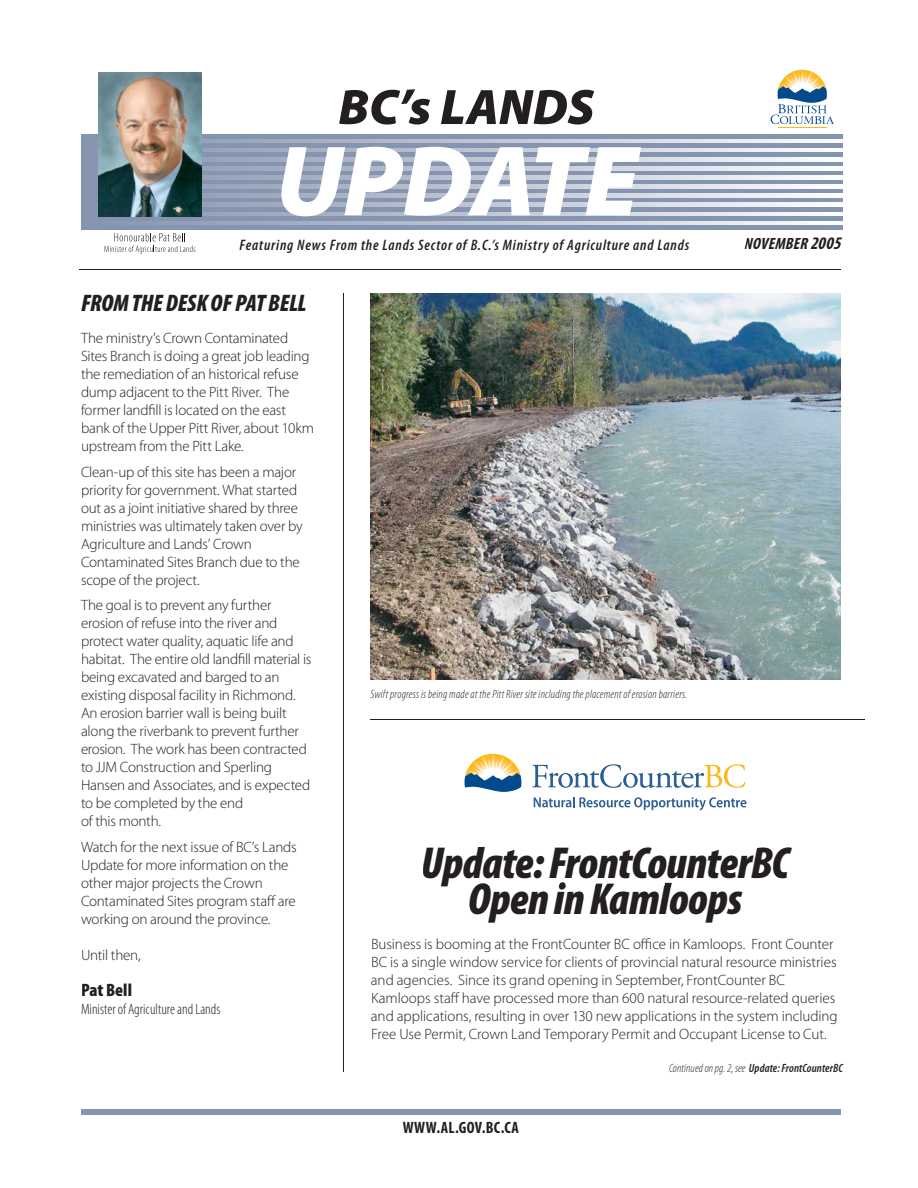
<style>
.page{position:relative;width:918px;height:1188px;background:#fff}
.page>*{position:absolute;margin:0;border:0;box-sizing:border-box;transform-origin:0 0}
.t1{font:italic 900 100.95px "Myriad Pro";color:#fff}
.t2{font:italic 900 50.1px "Myriad Pro";color:#231f20}
.t3{font:italic 900 condensed 45px "Myriad Pro";letter-spacing:-.015em;color:#231f20}
.t4{font:italic 900 condensed 24px "Myriad Pro";letter-spacing:-.01em;color:#231f20}
.t5{font:900 condensed 18px "Myriad Pro";letter-spacing:-.005em;color:#231f20}
.t6{font:700 condensed 16.5px "Myriad Pro";letter-spacing:.02em;color:#231f20}
.t7{font:italic 700 condensed 16.5px "Myriad Pro";color:#231f20}
.t8{font:italic 600 condensed 15.15px "Myriad Pro";letter-spacing:.055em;color:#231f20}
.t9{font:300 15px/18px "Myriad Pro";letter-spacing:-.01em;color:#231f20}
.t10{font:300 condensed 15px "Myriad Pro";color:#231f20}
.t11{font:italic 300 condensed 12px "Myriad Pro";letter-spacing:.015em;color:#231f20}
.t12{font:italic 600 condensed 12px "Myriad Pro";letter-spacing:.01em;color:#231f20}
.s1{font-size:18px}
.s2{font-weight:300}
</style>
<div class="page">
<hr style="left:79px;top:269px;width:761px;height:1px;background:#231f20">
<div style="left:81px;top:1109px;width:760px;height:6px;background:#8695af"></div>
<svg style="left:81px;top:134px;width:762px;height:95px;fill:#8695af"></svg>
<svg style="left:85px;top:139px;width:758px;height:4px"></svg>
<svg style="left:85px;top:148px;width:758px;height:4px"></svg>
<svg style="left:85px;top:157px;width:758px;height:4px"></svg>
<svg style="left:85px;top:166px;width:758px;height:4px"></svg>
<svg style="left:85px;top:176px;width:758px;height:3px"></svg>
<svg style="left:85px;top:185px;width:758px;height:3px"></svg>
<svg style="left:85px;top:194px;width:758px;height:3px"></svg>
<svg style="left:85px;top:203px;width:758px;height:4px"></svg>
<svg style="left:85px;top:212px;width:758px;height:4px"></svg>
<svg style="left:85px;top:221px;width:758px;height:4px"></svg>
<svg style="left:104px;top:233px;width:91px;height:21px"></svg>
<hr style="left:778px;top:127px;width:49px;height:1px;background:#fcb814">
<svg style="left:771px;top:70px;width:63px;height:54px"></svg>
<img style="left:99px;top:73px;width:102px;height:143px">
<svg style="left:475px;top:882px;width:197px;height:5px"></svg>
<hr style="left:343px;top:293px;width:1px;height:779px;background:#231f20">
<svg style="left:532px;top:764px;width:213px;height:24px"></svg>
<svg style="left:534px;top:797px;width:213px;height:13px"></svg>
<svg style="left:465px;top:754px;width:56px;height:38px"></svg>
<hr style="left:370px;top:719px;width:495px;height:1px;background:#231f20">
<img style="left:370px;top:293px;width:471px;height:386px">
<h2 class="t2" style="left:338px;top:79px;width:257px">BC’s LANDS</h2>
<h1 class="t1" style="left:276px;top:125px;width:364px">UPDATE</h1>
<p class="t8" style="left:240px;top:236px;width:451px">Featuring News From the Lands Sector of B.C.’s Ministry of Agriculture and Lands</p>
<p class="t7" style="left:744px;top:235px;width:103px">NOVEMBER <span class="s1">2005</span></p>
<h3 class="t4" style="left:81px;top:290px;width:227px">FROM THE DESK OF PAT BELL</h3>
<p class="t9" style="left:81px;top:330px;width:235px">The ministry’s Crown Contaminated Sites Branch is doing a great job leading the remediation of an historical refuse dump adjacent to the Pitt River. The former landfill is located on the east bank of the Upper Pitt River, about 10km upstream from the Pitt Lake.</p>
<p class="t9" style="left:81px;top:463px;width:223px">Clean-up of this site has been a major priority for government. What started out as a joint initiative shared by three ministries was ultimately taken over by Agriculture and Lands’ Crown Contaminated Sites Branch due to the scope of the project.</p>
<p class="t9" style="left:81px;top:597px;width:232px">The goal is to prevent any further erosion of refuse into the river and protect water quality, aquatic life and habitat. The entire old landfill material is being excavated and barged to an existing disposal facility in Richmond.<br>An erosion barrier wall is being built along the riverbank to prevent further erosion. The work has been contracted to JJM Construction and Sperling Hansen and Associates, and is expected to be completed by the end<br>of this month.</p>
<p class="t9" style="left:81px;top:838px;width:217px">Watch for the next issue of BC’s Lands Update for more information on the other major projects the Crown Contaminated Sites program staff are working on around the province.</p>
<p class="t9" style="left:81px;top:946px;width:61px">Until then,</p>
<p class="t5" style="left:81px;top:980px;width:53px">Pat Bell</p>
<p class="t10" style="left:81px;top:1001px;width:141px">Minister of Agriculture and Lands</p>
<p class="t11" style="left:370px;top:688px;width:319px">Swift progress is being made at the Pitt River site including the placement of erosion barriers.</p>
<h3 class="t3" style="left:421px;top:839px;width:370px">Update: FrontCounterBC</h3>
<h3 class="t3" style="left:468px;top:875px;width:276px">Open in Kamloops</h3>
<p class="t9" style="left:371px;top:935px;width:468px">Business is booming at the FrontCounter BC office in Kamloops. Front Counter BC is a single window service for clients of provincial natural resource ministries and agencies. Since its grand opening in September, FrontCounter BC Kamloops staff have processed more than 600 natural resource-related queries and applications, resulting in over 130 new applications in the system including Free Use Permit, Crown Land Temporary Permit and Occupant License to Cut.</p>
<p class="t6" style="left:403px;top:1118px;width:118px">WWW.AL.GOV.BC.CA</p>
<p class="t12" style="left:669px;top:1061px;width:175px"><span class="s2">Continued on pg. 2, see</span> Update: FrontCounterBC</p>
</div>
